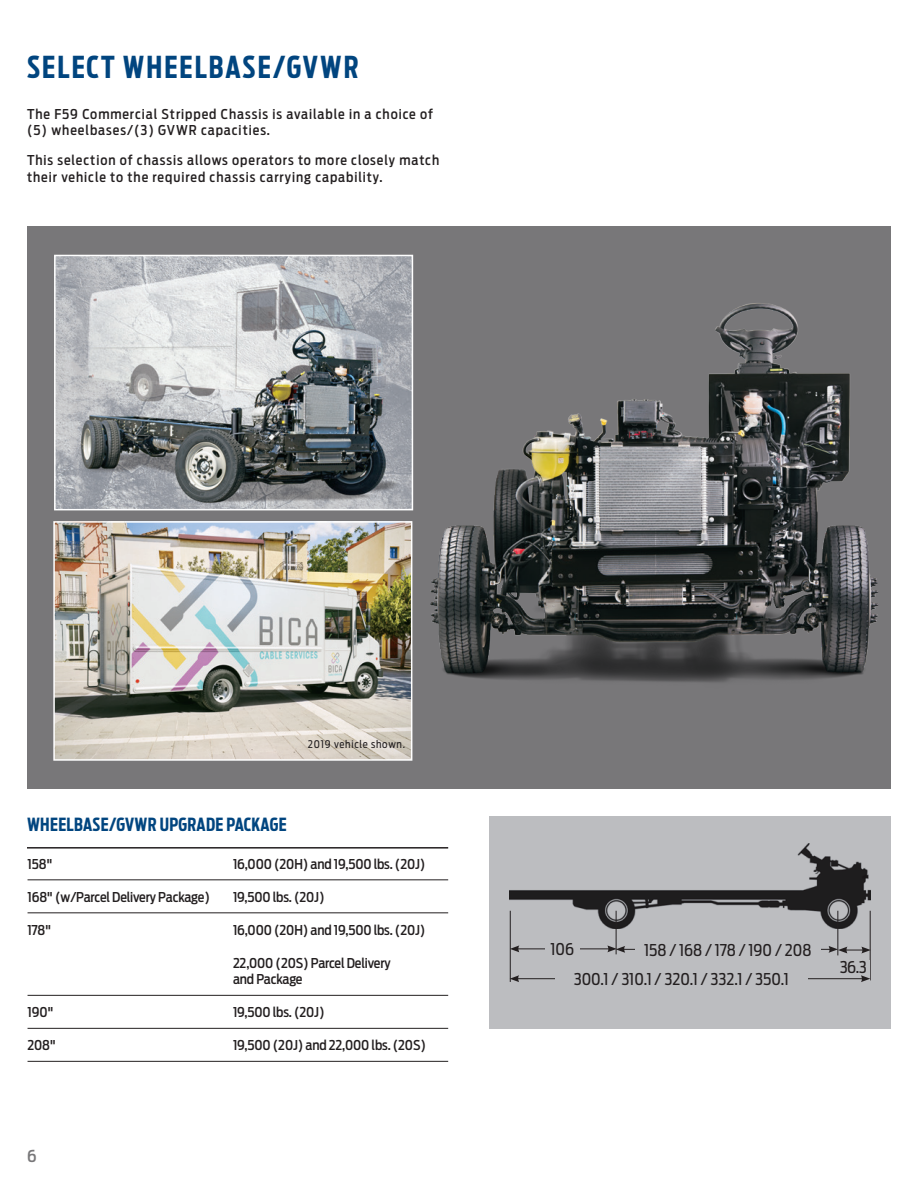
<style>
.page{position:relative;width:918px;height:1188px;background:#fff}
.page>*{position:absolute;margin:0;border:0;box-sizing:border-box;transform-origin:0 0}
.t1{font:700 30px "Ford Antenna Extra Cond";letter-spacing:.07em;color:#01457f}
.t2{font:700 18px "Ford Antenna Extra Cond";letter-spacing:.02em;color:#01457f}
.t3{font:500 16.5px "Ford Antenna Cond";color:#787779}
.t4{font:16.2px "Ford Antenna Cond";color:#231f20}
.t5{font:500 13.5px/16.5px "Ford Antenna Cond";letter-spacing:.06em;color:#231f20}
.t6{font:500 13.5px/16.5px "Ford Antenna Cond";letter-spacing:-.01em;color:#231f20}
.t7{font:10.5px "Ford Antenna Cond";letter-spacing:.07em;color:#231f20}
</style>
<div class="page">
<div style="left:27px;top:226px;width:864px;height:563px;background:#787779"></div>
<div style="left:489px;top:816px;width:402px;height:213px;background:#bcbdc0"></div>
<hr style="left:28px;top:879px;width:420px;height:1px;background:#231f20">
<hr style="left:28px;top:912px;width:420px;height:1px;background:#231f20">
<hr style="left:28px;top:995px;width:420px;height:1px;background:#231f20">
<hr style="left:28px;top:1028px;width:420px;height:1px;background:#231f20">
<hr style="left:28px;top:1061px;width:420px;height:1px;background:#231f20">
<hr style="left:27px;top:847px;width:421px;height:2px;background:#231f20">
<img style="left:57px;top:258px;width:353px;height:249px">
<div style="left:54px;top:255px;width:359px;height:255px;border:2px solid #fff"></div>
<img style="left:384px;top:278px;width:494px;height:439px">
<img style="left:510px;top:843px;width:360px;height:86px">
<hr style="left:510px;top:911px;width:1px;height:71px;background:#231f20">
<hr style="left:870px;top:911px;width:1px;height:69px;background:#231f20">
<hr style="left:616px;top:911px;width:1px;height:43px;background:#231f20">
<hr style="left:837px;top:911px;width:1px;height:44px;background:#231f20">
<hr style="left:517px;top:949px;width:93px;height:1px;background:#231f20">
<svg style="left:510px;top:945px;width:9px;height:7px"></svg>
<hr style="left:623px;top:949px;width:208px;height:1px;background:#231f20">
<svg style="left:607px;top:945px;width:18px;height:8px"></svg>
<svg style="left:829px;top:946px;width:42px;height:7px"></svg>
<div style="left:545px;top:942px;width:35px;height:19px;background:#bcbdc0"></div>
<div style="left:635px;top:943px;width:185px;height:16px;background:#bcbdc0"></div>
<hr style="left:517px;top:978px;width:346px;height:1px;background:#231f20">
<svg style="left:510px;top:975px;width:9px;height:7px"></svg>
<svg style="left:861px;top:975px;width:9px;height:7px"></svg>
<div style="left:555px;top:972px;width:252px;height:20px;background:#bcbdc0"></div>
<img style="left:56px;top:524px;width:353px;height:234px">
<div style="left:53px;top:521px;width:359px;height:240px;border:2px solid #fff"></div>
<h1 class="t1" style="left:27px;top:41px;width:333px">SELECT WHEELBASE/GVWR</h1>
<p class="t5" style="left:27px;top:104px;width:407px">The F59 Commercial Stripped Chassis is available in a choice of (5) wheelbases/(3) GVWR capacities.</p>
<p class="t5" style="left:27px;top:150px;width:414px">This selection of chassis allows operators to more closely match their vehicle to the required chassis carrying capability.</p>
<p class="t7" style="left:308px;top:736px;width:99px">2019 vehicle shown.</p>
<h2 class="t2" style="left:27px;top:808px;width:261px">WHEELBASE/GVWR UPGRADE PACKAGE</h2>
<p class="t5" style="left:28px;top:854px;width:26px">158"</p>
<p class="t6" style="left:233px;top:854px;width:194px">16,000 (20H) and 19,500 lbs. (20J)</p>
<p class="t6" style="left:28px;top:887px;width:184px">168" (w/Parcel Delivery Package)</p>
<p class="t6" style="left:233px;top:887px;width:93px">19,500 lbs. (20J)</p>
<p class="t5" style="left:28px;top:920px;width:25px">178"</p>
<p class="t6" style="left:233px;top:920px;width:194px">16,000 (20H) and 19,500 lbs. (20J)</p>
<p class="t6" style="left:233px;top:953px;width:159px">22,000 (20S) Parcel Delivery and Package</p>
<p class="t5" style="left:28px;top:1002px;width:28px">190"</p>
<p class="t6" style="left:233px;top:1002px;width:93px">19,500 lbs. (20J)</p>
<p class="t5" style="left:28px;top:1035px;width:30px">208"</p>
<p class="t6" style="left:233px;top:1035px;width:194px">19,500 (20J) and 22,000 lbs. (20S)</p>
<p class="t3" style="left:27px;top:1142px;width:11px">6</p>
<p class="t4" style="left:550px;top:936px;width:25px">106</p>
<p class="t4" style="left:644px;top:937px;width:169px">158 / 168 / 178 / 190 / 208</p>
<p class="t4" style="left:574px;top:965px;width:217px">300.1 / 310.1 / 320.1 / 332.1 / 350.1</p>
<p class="t4" style="left:840px;top:953px;width:29px">36.3</p>
</div>
